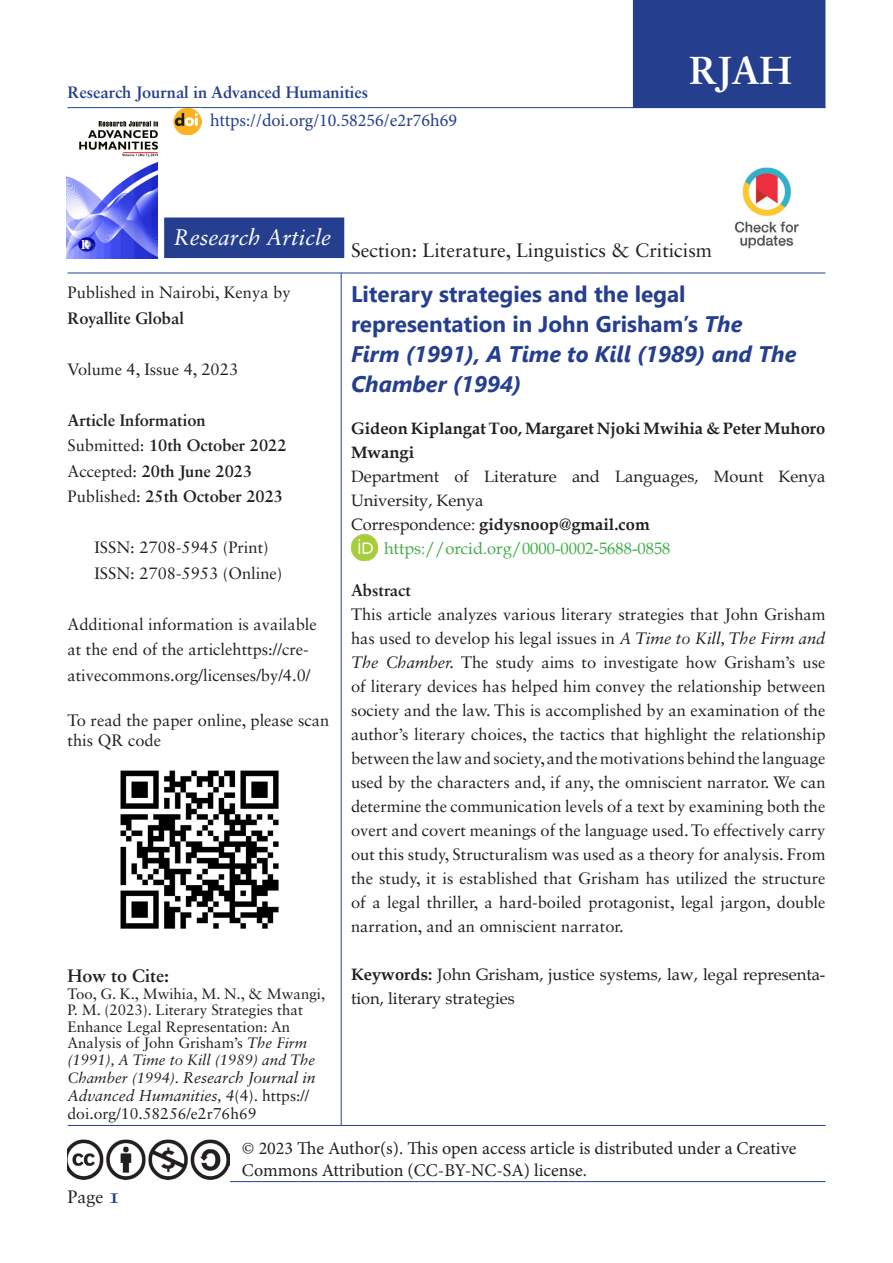
<style>
.page{position:relative;width:893px;height:1263px;background:#fff}
.page>*{position:absolute;margin:0;border:0;box-sizing:border-box;transform-origin:0 0}
.t1{font:700 39px "Sabon LT Std";color:#fff}
.t2{font:700 22.5px/30px "Segoe UI";color:#253f8e}
.t3{font:italic 22.5px "Sabon LT Std";color:#fff}
.t4{font:19.5px "Sabon LT Std";color:#231f20}
.t5{font:18px/21.6px "Minion Pro";color:#231f20}
.t6{font:18px "Minion Pro";color:#253f8e}
.t7{font:700 18px "Sabon LT Std";color:#231f20}
.t8{font:18px "Sabon LT Std";color:#231f20}
.t9{font:16.5px/24px "Sabon LT Std";color:#231f20}
.t10{font:16.5px/24px "Book Antiqua";color:#231f20}
.t11{font:700 16.5px "Sabon LT Std";color:#231f20}
.t12{font:700 16.5px/24px "Book Antiqua";color:#231f20}
.t13{font:16.5px "Book Antiqua";color:#40ae49}
.t14{font:700 16.5px "Sabon LT Std";color:#253f8e}
.t15{font:italic 15.75px/18px "Sabon LT Std";color:#231f20}
.t16{font:15px/16.5px "Sabon LT Std";color:#231f20}
.s1{font-style:italic}
.s2{font-weight:400}
.s3{font-weight:700}
.s4{font-size:15px}
.s5{font-style:normal}
.s6{font-weight:700;font-size:21px;color:#253f8e}
</style>
<div class="page">
<hr style="left:68px;top:107px;width:757px;height:1px;background:#253f8e">
<hr style="left:68px;top:1181px;width:757px;height:1px;background:#253f8e">
<div style="left:634px;top:1px;width:191px;height:106px;background:#253f8e"></div>
<div style="left:633px;top:0;width:192px;height:108px;border:2px solid #253f8e"></div>
<div style="left:164px;top:217px;width:180px;height:41px;background:#253f8e;border:2px solid #253f8e"></div>
<hr style="left:68px;top:273px;width:757px;height:1px;background:#253f8e">
<hr style="left:341px;top:273px;width:1px;height:852px;background:#253f8e">
<img style="left:120px;top:770px;width:159px;height:159px">
<img style="left:68px;top:1139px;width:161px;height:43px">
<hr style="left:68px;top:1125px;width:758px;height:1px;background:#253f8e">
<img style="left:734px;top:167px;width:65px;height:82px">
<img style="left:174px;top:108px;width:27px;height:27px">
<img style="left:67px;top:121px;width:91px;height:137px">
<img style="left:351px;top:534px;width:27px;height:26px">
<p class="t14" style="left:68px;top:82px;width:302px">Research Journal in Advanced Humanities</p>
<p class="t6" style="left:210px;top:108px;width:248px">https://doi.org/10.58256/e2r76h69</p>
<p class="t1" style="left:689px;top:46px;width:105px">RJAH</p>
<p class="t3" style="left:174px;top:224px;width:159px">Research Article</p>
<p class="t4" style="left:351px;top:239px;width:363px">Section: Literature, Linguistics &amp; Criticism</p>
<p class="t2" style="left:351px;top:277px;width:447px">Literary strategies and the legal representation in John Grisham’s <span class="s1">The<br>Firm (1991), A Time to Kill (1989) and The<br>Chamber (1994)</span></p>
<p class="t12" style="left:351px;top:416px;width:476px">Gideon Kiplangat Too, Margaret Njoki Mwihia &amp; Peter Muhoro<br>Mwangi</p>
<p class="t10" style="left:351px;top:464px;width:476px">Department of Literature and Languages, Mount Kenya<br>University, Kenya</p>
<p class="t12" style="left:351px;top:512px;width:300px"><span class="s2">Correspondence:</span> gidysnoop@gmail.com</p>
<p class="t13" style="left:384px;top:537px;width:288px">https://orcid.org/0000-0002-5688-0858</p>
<p class="t11" style="left:351px;top:580px;width:61px">Abstract</p>
<p class="t9" style="left:351px;top:602px;width:476px;text-align:justify">This article analyzes various literary strategies that John Grisham has used to develop his legal issues in <span class="s1">A Time to Kill, The Firm and The Chamber.</span> The study aims to investigate how Grisham’s use of literary devices has helped him convey the relationship between society and the law. This is accomplished by an examination of the author’s literary choices, the tactics that highlight the relationship between the law and society, and the motivations behind the language used by the characters and, if any, the omniscient narrator. We can determine the communication levels of a text by examining both the overt and covert meanings of the language used. To effectively carry out this study, Structuralism was used as a theory for analysis. From the study, it is established that Grisham has utilized the structure of a legal thriller, a hard-boiled protagonist, legal jargon, double narration, and an omniscient narrator.</p>
<p class="t10" style="left:351px;top:962px;width:476px"><span class="s3">Keywords:</span> John Grisham, justice systems, law, legal representa&shy;tion, literary strategies</p>
<p class="t9" style="left:68px;top:280px;width:225px;line-height:25.5px">Published in Nairobi, Kenya by<br><span class="s3">Royallite Global</span></p>
<p class="t9" style="left:68px;top:357px;width:172px">Volume 4, Issue 4, 2023</p>
<p class="t11" style="left:68px;top:410px;width:140px">Article Information</p>
<p class="t11" style="left:68px;top:435px;width:221px"><span class="s2">Submitted:</span> 10th October 2022</p>
<p class="t11" style="left:68px;top:461px;width:186px"><span class="s2">Accepted:</span> 20th June 2023</p>
<p class="t11" style="left:68px;top:486px;width:217px"><span class="s2">Published:</span> 25th October 2023</p>
<p class="t9" style="left:94px;top:535px;width:176px">ISSN: 2708-5945 (Print)</p>
<p class="t9" style="left:94px;top:561px;width:189px">ISSN: 2708-5953 (Online)</p>
<p class="t9" style="left:68px;top:611px;width:251px;line-height:25.5px">Additional information is available at the end of the articlehttps://cre&shy;ativecommons.org/licenses/by/4.0/</p>
<p class="t9" style="left:68px;top:710px;width:263px;line-height:19.8px">To read the paper online, please scan this QR code</p>
<p class="t7" style="left:68px;top:965px;width:103px">How to Cite:</p>
<p class="t16" style="left:68px;top:985px;width:259px">Too, G. K., Mwihia, M. N., &amp; Mwangi, P. M. (2023). Literary Strategies that Enhance Legal Representation: An Analysis of John Grisham’s <span class="s1">The Firm (1991), A Time to Kill (1989) and The</span></p>
<p class="t15" style="left:68px;top:1068px;width:250px"><span class="s4">Chamber (1994).</span> Research Journal in<br>Advanced Humanities, 4<span class="s5">(4). https:// doi.org/10.58256/e2r76h69</span></p>
<p class="t5" style="left:242px;top:1138px;width:556px">© 2023 The Author(s). This open access article is distributed under a Creative<br>Commons Attribution (CC-BY-NC-SA) license.</p>
<p class="t8" style="left:68px;top:1185px;width:54px">Page <span class="s6">1</span></p>
</div>
